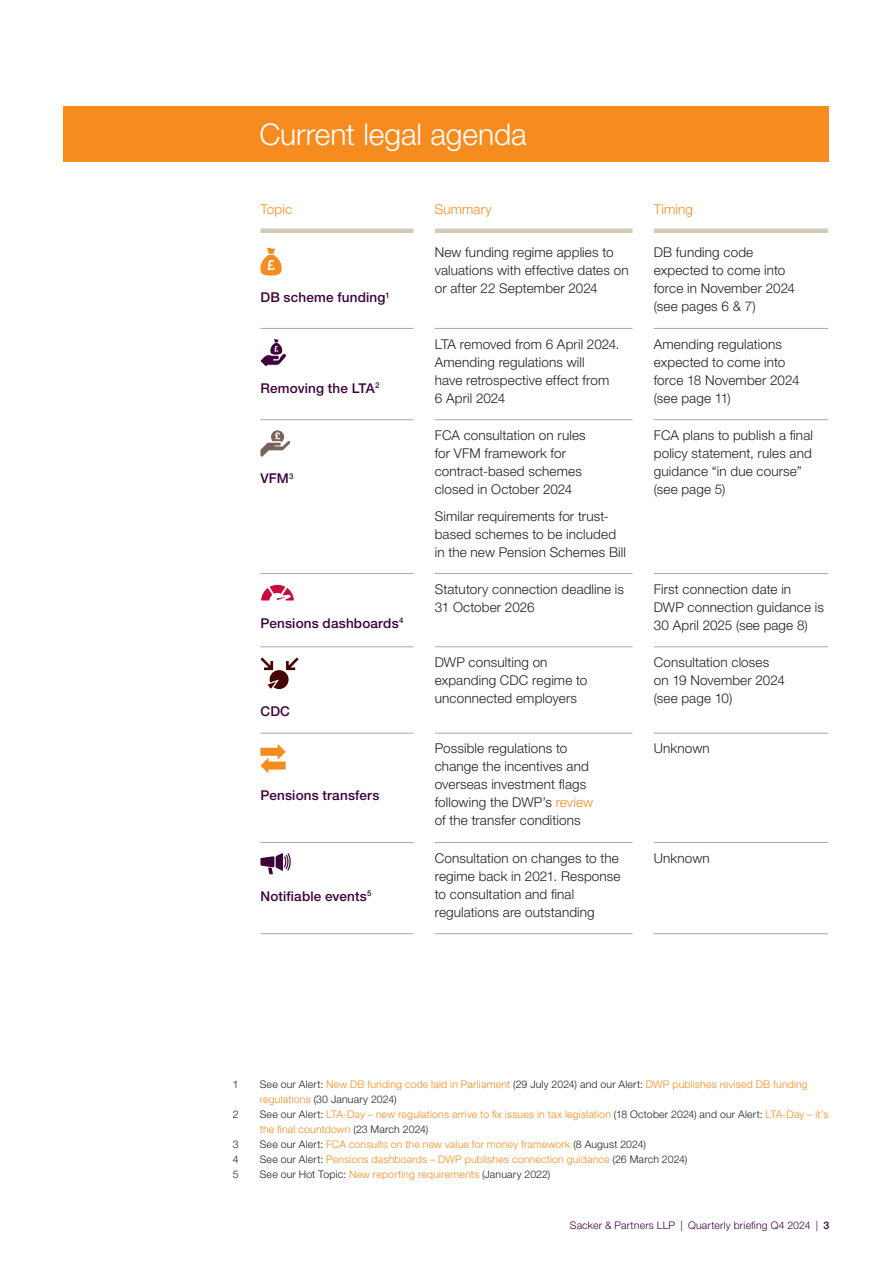
<style>
.page{position:relative;width:893px;height:1263px;background:#fff}
.page>*{position:absolute;margin:0;border:0;box-sizing:border-box;transform-origin:0 0}
.t1{font:300 30px "Helvetica Neue LT Pro";letter-spacing:-.005em;color:#fff}
.t2{font:300 13.5px/18px "Helvetica Neue LT Pro";letter-spacing:.01em;color:#231f20}
.Pull_out{font:500 13.5px "Helvetica Neue LT Pro";letter-spacing:.015em;color:#3d003b}
.t3{font:300 13.5px "Helvetica Neue LT Pro";letter-spacing:.01em;color:#f68c1f}
.Footnotes{font:300 10.5px/15px "Helvetica Neue LT Pro";letter-spacing:.02em;color:#f68c1f}
.Footnotes-2{font:300 10.5px "Helvetica Neue LT Pro";letter-spacing:.02em;color:#231f20}
.t4{font:300 10.5px "Helvetica Neue LT Pro";letter-spacing:.02em;color:#3d003b}
.s1{color:#f68c1f}
.s2{color:#231f20}
.s3{font-weight:500}
</style>
<div class="page">
<div style="left:64px;top:106px;width:765px;height:56px;background:#f68c1f"></div>
<div style="left:260px;top:228px;width:154px;height:5px;background:#d2cbb8"></div>
<div style="left:435px;top:228px;width:197px;height:5px;background:#d2cbb8"></div>
<div style="left:654px;top:228px;width:174px;height:5px;background:#d2cbb8"></div>
<hr style="left:260px;top:328px;width:154px;height:1px;background:#a8a9ad">
<hr style="left:435px;top:328px;width:197px;height:1px;background:#a8a9ad">
<hr style="left:654px;top:328px;width:174px;height:1px;background:#a8a9ad">
<hr style="left:260px;top:419px;width:154px;height:1px;background:#a8a9ad">
<hr style="left:435px;top:419px;width:197px;height:1px;background:#a8a9ad">
<hr style="left:654px;top:419px;width:174px;height:1px;background:#a8a9ad">
<hr style="left:260px;top:573px;width:154px;height:1px;background:#a8a9ad">
<hr style="left:435px;top:573px;width:197px;height:1px;background:#a8a9ad">
<hr style="left:654px;top:573px;width:174px;height:1px;background:#a8a9ad">
<hr style="left:260px;top:646px;width:154px;height:1px;background:#a8a9ad">
<hr style="left:435px;top:646px;width:197px;height:1px;background:#a8a9ad">
<hr style="left:654px;top:646px;width:174px;height:1px;background:#a8a9ad">
<hr style="left:260px;top:733px;width:154px;height:1px;background:#a8a9ad">
<hr style="left:435px;top:733px;width:197px;height:1px;background:#a8a9ad">
<hr style="left:654px;top:733px;width:174px;height:1px;background:#a8a9ad">
<hr style="left:260px;top:842px;width:154px;height:1px;background:#a8a9ad">
<hr style="left:435px;top:842px;width:197px;height:1px;background:#a8a9ad">
<hr style="left:654px;top:842px;width:174px;height:1px;background:#a8a9ad">
<hr style="left:260px;top:933px;width:154px;height:1px;background:#a8a9ad">
<hr style="left:435px;top:933px;width:197px;height:1px;background:#a8a9ad">
<hr style="left:654px;top:933px;width:174px;height:1px;background:#a8a9ad">
<svg style="left:260px;top:247px;width:22px;height:29px"></svg>
<svg style="left:260px;top:339px;width:26px;height:27px"></svg>
<svg style="left:260px;top:430px;width:30px;height:27px"></svg>
<svg style="left:260px;top:584px;width:35px;height:17px"></svg>
<svg style="left:260px;top:657px;width:39px;height:33px"></svg>
<svg style="left:260px;top:744px;width:26px;height:29px"></svg>
<svg style="left:260px;top:853px;width:31px;height:21px"></svg>
<p class="t1" style="left:259px;top:116px;width:269px">Current legal agenda</p>
<p class="t3" style="left:260px;top:201px;width:33px">Topic</p>
<p class="t3" style="left:435px;top:201px;width:59px">Summary</p>
<p class="t3" style="left:654px;top:201px;width:41px">Timing</p>
<p class="Pull_out" style="left:260px;top:289px;width:131px">DB scheme funding<sup>1</sup></p>
<p class="Pull_out" style="left:260px;top:380px;width:121px">Removing the LTA<sup>2</sup></p>
<p class="Pull_out" style="left:260px;top:470px;width:35px">VFM<sup>3</sup></p>
<p class="Pull_out" style="left:260px;top:615px;width:144px">Pensions dashboards<sup>4</sup></p>
<p class="Pull_out" style="left:260px;top:703px;width:31px">CDC</p>
<p class="Pull_out" style="left:260px;top:787px;width:120px">Pensions transfers</p>
<p class="Pull_out" style="left:260px;top:888px;width:113px">Notifiable events<sup>5</sup></p>
<p class="t2" style="left:435px;top:243px;width:195px">New funding regime applies to valuations with effective dates on or after 22 September 2024</p>
<p class="t2" style="left:654px;top:243px;width:143px">DB funding code expected to come into force in November 2024 (see pages 6 &amp; 7)</p>
<p class="t2" style="left:435px;top:335px;width:186px">LTA removed from 6 April 2024.<br>Amending regulations will<br>have retrospective effect from<br>6 April 2024</p>
<p class="t2" style="left:654px;top:335px;width:147px">Amending regulations expected to come into force 18 November 2024 (see page 11)</p>
<p class="t2" style="left:435px;top:426px;width:152px">FCA consultation on rules for VFM framework for contract-based schemes closed in October 2024</p>
<p class="t2" style="left:435px;top:506px;width:193px">Similar requirements for trust&shy;based schemes to be included in the new Pension Schemes Bill</p>
<p class="t2" style="left:654px;top:426px;width:161px">FCA plans to publish a final policy statement, rules and guidance “in due course” (see page 5)</p>
<p class="t2" style="left:435px;top:580px;width:191px">Statutory connection deadline is<br>31 October 2026</p>
<p class="t2" style="left:654px;top:580px;width:172px">First connection date in<br>DWP connection guidance is<br>30 April 2025 (see page 8)</p>
<p class="t2" style="left:435px;top:653px;width:154px">DWP consulting on expanding CDC regime to unconnected employers</p>
<p class="t2" style="left:654px;top:653px;width:133px">Consultation closes on 19 November 2024 (see page 10)</p>
<p class="t2" style="left:435px;top:739px;width:160px">Possible regulations to change the incentives and overseas investment flags following the DWP’s <span class="s1">review </span>of the transfer conditions</p>
<p class="t2" style="left:654px;top:739px;width:58px">Unknown</p>
<p class="t2" style="left:435px;top:849px;width:187px">Consultation on changes to the regime back in 2021. Response to consultation and final regulations are outstanding</p>
<p class="t2" style="left:654px;top:849px;width:58px">Unknown</p>
<p class="Footnotes-2" style="left:233px;top:1078px;width:7px">1</p>
<p class="Footnotes" style="left:260px;top:1076px;width:549px"><span class="s2">See our Alert:</span> New DB funding code laid in Parliament <span class="s2">(29 July 2024) and our Alert:</span> DWP publishes revised DB funding regulations <span class="s2">(30 January 2024)</span></p>
<p class="Footnotes-2" style="left:233px;top:1108px;width:7px">2</p>
<p class="Footnotes" style="left:260px;top:1106px;width:570px"><span class="s2">See our Alert:</span> LTA-Day – new regulations arrive to fix issues in tax legislation <span class="s2">(18 October 2024) and our Alert:</span> LTA-Day – it’s the final countdown <span class="s2">(23 March 2024)</span></p>
<p class="Footnotes-2" style="left:233px;top:1138px;width:7px">3</p>
<p class="Footnotes" style="left:260px;top:1136px;width:388px"><span class="s2">See our Alert:</span> FCA consults on the new value for money framework <span class="s2">(8 August 2024)</span></p>
<p class="Footnotes-2" style="left:233px;top:1153px;width:7px">4</p>
<p class="Footnotes" style="left:260px;top:1151px;width:429px"><span class="s2">See our Alert:</span> Pensions dashboards – DWP publishes connection guidance <span class="s2">(26 March 2024)</span></p>
<p class="Footnotes-2" style="left:233px;top:1168px;width:7px">5</p>
<p class="Footnotes-2" style="left:260px;top:1168px;width:292px">See our Hot Topic: <span class="s1">New reporting requirements</span> (January 2022)</p>
<p class="t4" style="left:570px;top:1219px;width:261px">Sacker &amp; Partners LLP | Quarterly briefing Q4 2024 | <span class="s3">3</span></p>
</div>
